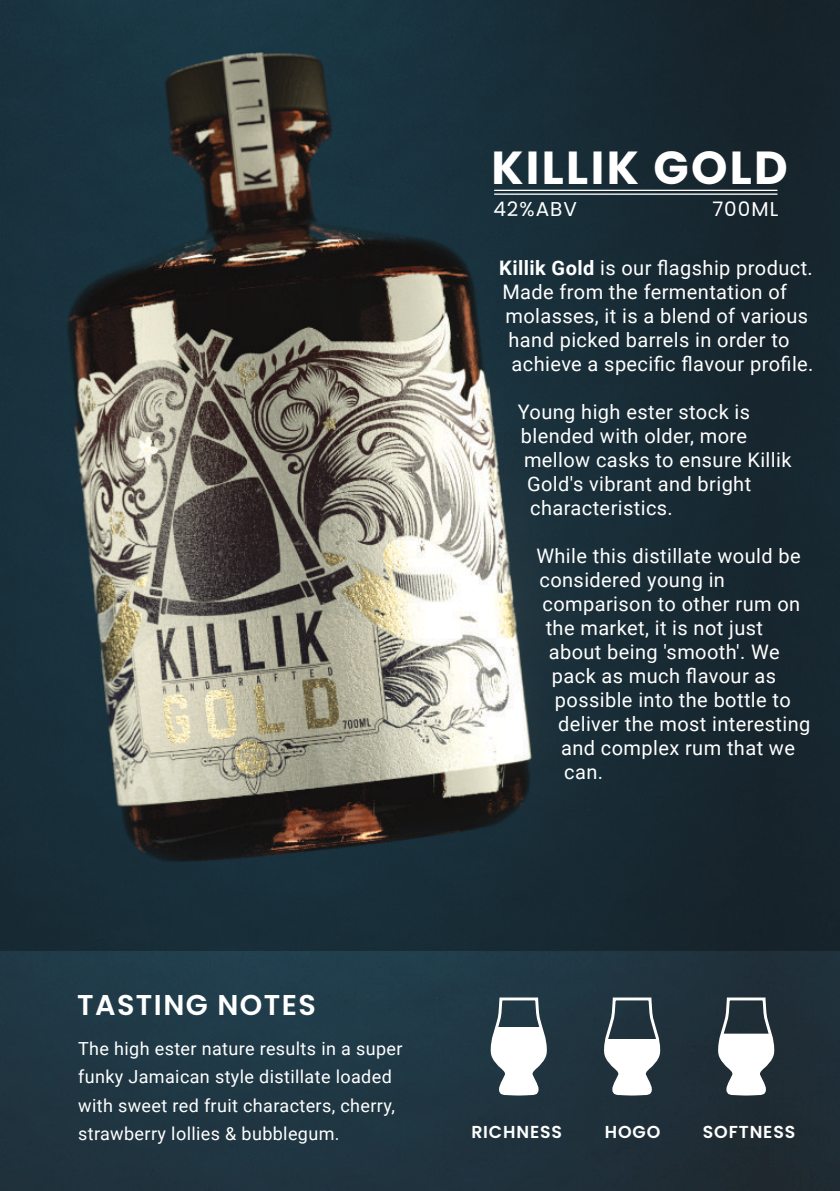
<style>
.page{position:relative;width:840px;height:1191px;background:#fff}
.page>*{position:absolute;margin:0;border:0;box-sizing:border-box;transform-origin:0 0}
.t1{font:700 46.2px "Poppins";letter-spacing:.05em;color:#fff}
.t2{font:600 28.6px "Poppins";letter-spacing:.05em;color:#fff}
.t3{font:20px "Roboto";letter-spacing:.02em;color:#fff}
.t4{font:20px "Poppins";letter-spacing:.05em;color:#fff}
.t5{font:18px/28px "Roboto";letter-spacing:.02em;color:#fff}
.t6{font:600 17.4px "Poppins";letter-spacing:.05em;color:#fff}
.s1{font-weight:700}
</style>
<div class="page">
<div style="left:768px;top:0;width:71px;height:951px;background:#17262e"></div>
<img style="left:0;top:0;width:768px;height:951px">
<hr style="left:494px;top:190px;width:283px;height:1px;background:#fff">
<hr style="left:494px;top:193px;width:283px;height:2px;background:#fff">
<div style="left:0;top:951px;width:839px;height:240px;background:linear-gradient(to right,#203b49,#202f38)"></div>
<svg style="left:717px;top:999px;width:60px;height:98px"></svg>
<svg style="left:603px;top:999px;width:60px;height:98px"></svg>
<svg style="left:490px;top:999px;width:59px;height:98px"></svg>
<h1 class="t1" style="left:491px;top:136px;width:298px">KILLIK GOLD</h1>
<p class="t4" style="left:493px;top:195px;width:85px">42%ABV</p>
<p class="t4" style="left:712px;top:195px;width:67px">700ML</p>
<p class="t3" style="left:499px;top:260px;width:315px"><span class="s1">Killik Gold</span> is our flagship product.</p>
<p class="t3" style="left:502px;top:284px;width:286px">Made from the fermentation of</p>
<p class="t3" style="left:505px;top:308px;width:304px">molasses, it is a blend of various</p>
<p class="t3" style="left:508px;top:332px;width:282px">hand picked barrels in order to</p>
<p class="t3" style="left:511px;top:356px;width:303px">achieve a specific flavour profile.</p>
<p class="t3" style="left:518px;top:404px;width:234px">Young high ester stock is</p>
<p class="t3" style="left:521px;top:428px;width:228px">blended with older, more</p>
<p class="t3" style="left:524px;top:452px;width:269px">mellow casks to ensure Killik</p>
<p class="t3" style="left:527px;top:476px;width:226px">Gold's vibrant and bright</p>
<p class="t3" style="left:530px;top:500px;width:144px">characteristics.</p>
<p class="t3" style="left:536px;top:548px;width:266px">While this distillate would be</p>
<p class="t3" style="left:539px;top:572px;width:187px">considered young in</p>
<p class="t3" style="left:542px;top:596px;width:259px">comparison to other rum on</p>
<p class="t3" style="left:545px;top:620px;width:219px">the market, it is not just</p>
<p class="t3" style="left:548px;top:644px;width:232px">about being 'smooth'. We</p>
<p class="t3" style="left:552px;top:668px;width:226px">pack as much flavour as</p>
<p class="t3" style="left:555px;top:692px;width:237px">possible into the bottle to</p>
<p class="t3" style="left:558px;top:716px;width:254px">deliver the most interesting</p>
<p class="t3" style="left:561px;top:740px;width:235px">and complex rum that we</p>
<p class="t3" style="left:564px;top:764px;width:40px">can.</p>
<h2 class="t2" style="left:77px;top:985px;width:240px">TASTING NOTES</h2>
<p class="t5" style="left:78px;top:1037px;width:326px">The high ester nature results in a super funky Jamaican style distillate loaded with sweet red fruit characters, cherry, strawberry lollies &amp; bubblegum.</p>
<p class="t6" style="left:471px;top:1119px;width:92px">RICHNESS</p>
<p class="t6" style="left:605px;top:1119px;width:57px">HOGO</p>
<p class="t6" style="left:702px;top:1119px;width:94px">SOFTNESS</p>
</div>
